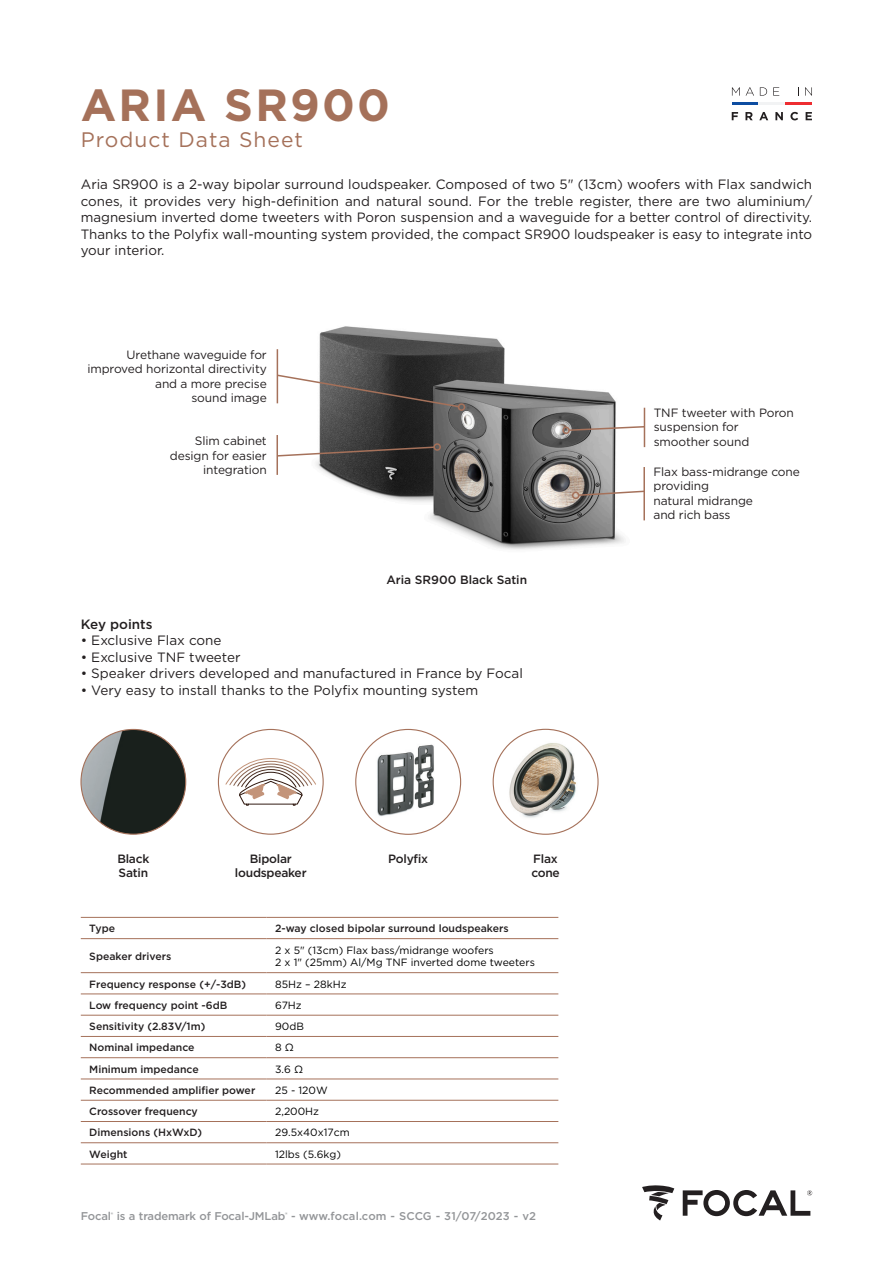
<style>
.page{position:relative;width:893px;height:1263px;background:#fff}
.page>*{position:absolute;margin:0;border:0;box-sizing:border-box;transform-origin:0 0}
.t1{font:700 45px "Gotham";letter-spacing:.05em;color:#a5715a}
.t2{font:21px "Gotham";letter-spacing:.05em;color:#a5715a}
.t3{font:13.5px/16.5px "Gotham";color:#231f20;text-align:justify}
.t4{font:500 13.5px "Gotham";color:#231f20}
.t5{font:12px/14.4px "Gotham";letter-spacing:-.01em;color:#231f20;text-align:right}
.Légende_page_1_gauche{font:500 12px/14.4px "Gotham";letter-spacing:-.02em;color:#231f20}
.Légende_page_1_gauche-2{font:500 12px "Gotham";color:#231f20}
.Normal_e{font:500 11.25px "Gotham";letter-spacing:-.015em;color:#939598}
.t6{font:500 10.5px "Gotham";color:#231f20}
.t7{font:10.5px "Gotham";color:#010101}
</style>
<div class="page">
<img style="left:316px;top:326px;width:309px;height:224px">
<svg style="left:225px;top:758px;width:92px;height:48px"></svg>
<img style="left:81px;top:729px;width:105px;height:105px;border-radius:52px">
<img style="left:370px;top:742px;width:64px;height:81px">
<img style="left:500px;top:729px;width:92px;height:105px">
<svg style="left:642px;top:1185px;width:32px;height:35px"></svg>
<svg style="left:683px;top:1190px;width:129px;height:26px"></svg>
<svg style="left:577px;top:490px;width:66px;height:7px"></svg>
<div style="left:572px;top:492px;width:7px;height:7px;border:2px solid #a5715a;border-radius:50%"></div>
<hr style="left:643px;top:467px;width:2px;height:53px;background:#a5715a">
<svg style="left:567px;top:425px;width:79px;height:7px"></svg>
<div style="left:562px;top:427px;width:8px;height:7px;border:2px solid #a5715a;border-radius:50%"></div>
<hr style="left:644px;top:408px;width:1px;height:39px;background:#a5715a">
<svg style="left:277px;top:374px;width:183px;height:34px"></svg>
<div style="left:458px;top:403px;width:7px;height:8px;border:2px solid #a5715a;border-radius:50%"></div>
<hr style="left:277px;top:349px;width:1px;height:54px;background:#a5715a">
<hr style="left:276px;top:435px;width:2px;height:40px;background:#a5715a">
<svg style="left:276px;top:446px;width:160px;height:11px"></svg>
<div style="left:433px;top:443px;width:8px;height:8px;border:2px solid #a5715a;border-radius:50%"></div>
<hr style="left:81px;top:917px;width:186px;height:1px;background:#a5715a">
<hr style="left:267px;top:917px;width:291px;height:1px;background:#a5715a">
<hr style="left:81px;top:938px;width:186px;height:1px;background:#a5715a">
<hr style="left:267px;top:938px;width:291px;height:1px;background:#a5715a">
<hr style="left:81px;top:972px;width:186px;height:1px;background:#a5715a">
<hr style="left:267px;top:972px;width:291px;height:1px;background:#a5715a">
<hr style="left:81px;top:993px;width:186px;height:1px;background:#a5715a">
<hr style="left:267px;top:993px;width:291px;height:1px;background:#a5715a">
<hr style="left:81px;top:1015px;width:186px;height:1px;background:#a5715a">
<hr style="left:267px;top:1015px;width:291px;height:1px;background:#a5715a">
<hr style="left:81px;top:1036px;width:186px;height:1px;background:#a5715a">
<hr style="left:267px;top:1036px;width:291px;height:1px;background:#a5715a">
<hr style="left:81px;top:1057px;width:186px;height:1px;background:#a5715a">
<hr style="left:267px;top:1057px;width:291px;height:1px;background:#a5715a">
<hr style="left:81px;top:1078px;width:186px;height:1px;background:#a5715a">
<hr style="left:267px;top:1078px;width:291px;height:1px;background:#a5715a">
<hr style="left:81px;top:1100px;width:186px;height:1px;background:#a5715a">
<hr style="left:267px;top:1100px;width:291px;height:1px;background:#a5715a">
<hr style="left:81px;top:1121px;width:186px;height:1px;background:#a5715a">
<hr style="left:267px;top:1121px;width:291px;height:1px;background:#a5715a">
<hr style="left:81px;top:1142px;width:186px;height:1px;background:#a5715a">
<hr style="left:267px;top:1142px;width:291px;height:1px;background:#a5715a">
<hr style="left:81px;top:1164px;width:186px;height:1px;background:#a5715a">
<hr style="left:267px;top:1164px;width:291px;height:1px;background:#a5715a">
<svg style="left:732px;top:87px;width:8px;height:9px"></svg>
<svg style="left:746px;top:87px;width:8px;height:9px"></svg>
<svg style="left:760px;top:87px;width:7px;height:9px"></svg>
<svg style="left:773px;top:87px;width:6px;height:9px"></svg>
<svg style="left:805px;top:87px;width:7px;height:9px"></svg>
<svg style="left:732px;top:112px;width:6px;height:8px"></svg>
<svg style="left:745px;top:112px;width:8px;height:8px"></svg>
<svg style="left:759px;top:112px;width:9px;height:8px"></svg>
<svg style="left:775px;top:112px;width:8px;height:8px"></svg>
<svg style="left:790px;top:112px;width:8px;height:8px"></svg>
<svg style="left:806px;top:112px;width:6px;height:8px"></svg>
<hr style="left:732px;top:102px;width:26px;height:2px;background:#0d4da1">
<hr style="left:785px;top:102px;width:27px;height:2px;background:#ee2d31">
<hr style="left:758px;top:102px;width:27px;height:2px;background:#f2f3f4">
<p class="t1" style="left:81px;top:75px;width:311px">ARIA SR900</p>
<p class="t2" style="left:81px;top:126px;width:224px">Product Data Sheet</p>
<p class="t3" style="left:81px;top:176px;width:733px">Aria SR900 is a 2-way bipolar surround loudspeaker. Composed of two 5" (13cm) woofers with Flax sandwich cones, it provides very high-definition and natural sound. For the treble register, there are two aluminium/ magnesium inverted dome tweeters with Poron suspension and a waveguide for a better control of directivity.<br>Thanks to the Polyfix wall-mounting system provided, the compact SR900 loudspeaker is easy to integrate into your interior.</p>
<p class="t5" style="left:87px;top:347px;width:181px">Urethane waveguide for improved horizontal directivity and a more precise<br>sound image</p>
<p class="t5" style="left:654px;top:405px;width:142px;text-align:left">TNF tweeter with Poron suspension for</p>
<p class="t5" style="left:195px;top:434px;width:73px">Slim cabinet</p>
<p class="t5" style="left:654px;top:434px;width:97px">smoother sound</p>
<p class="t5" style="left:170px;top:448px;width:98px">design for easier integration</p>
<p class="t5" style="left:653px;top:464px;width:148px;text-align:left">Flax bass-midrange cone providing</p>
<p class="t5" style="left:653px;top:493px;width:101px">natural midrange</p>
<p class="t5" style="left:653px;top:507px;width:79px">and rich bass</p>
<p class="Légende_page_1_gauche-2" style="left:386px;top:571px;width:142px">Aria SR900 Black Satin</p>
<p class="t4" style="left:81px;top:615px;width:73px">Key points</p>
<p class="t3" style="left:81px;top:632px;width:142px">• Exclusive Flax cone</p>
<p class="t3" style="left:81px;top:648px;width:161px">• Exclusive TNF tweeter</p>
<p class="t3" style="left:81px;top:665px;width:444px">• Speaker drivers developed and manufactured in France by Focal</p>
<p class="t3" style="left:81px;top:681px;width:399px">• Very easy to install thanks to the Polyfix mounting system</p>
<p class="Légende_page_1_gauche" style="left:117px;top:851px;width:34px">Black<br>Satin</p>
<p class="Légende_page_1_gauche" style="left:235px;top:851px;width:73px;text-align:center">Bipolar loudspeaker</p>
<p class="Légende_page_1_gauche" style="left:388px;top:851px;width:42px">Polyfix</p>
<p class="Légende_page_1_gauche" style="left:531px;top:851px;width:30px">Flax cone</p>
<p class="t6" style="left:89px;top:922px;width:27px">Type</p>
<p class="t6" style="left:275px;top:922px;width:235px">2-way closed bipolar surround loudspeakers</p>
<p class="t6" style="left:89px;top:949px;width:84px">Speaker drivers</p>
<p class="t7" style="left:275px;top:943px;width:220px">2 x 5" (13cm) Flax bass/midrange woofers</p>
<p class="t7" style="left:275px;top:955px;width:261px">2 x 1" (25mm) Al/Mg TNF inverted dome tweeters</p>
<p class="t6" style="left:89px;top:977px;width:158px">Frequency response (+/-3dB)</p>
<p class="t7" style="left:275px;top:977px;width:73px">85Hz – 28kHz</p>
<p class="t6" style="left:89px;top:998px;width:140px">Low frequency point -6dB</p>
<p class="t7" style="left:275px;top:998px;width:28px">67Hz</p>
<p class="t6" style="left:89px;top:1019px;width:118px">Sensitivity (2.83V/1m)</p>
<p class="t7" style="left:275px;top:1019px;width:30px">90dB</p>
<p class="t6" style="left:89px;top:1041px;width:107px">Nominal impedance</p>
<p class="t7" style="left:275px;top:1041px;width:20px">8 Ώ</p>
<p class="t6" style="left:89px;top:1062px;width:111px">Minimum impedance</p>
<p class="t7" style="left:275px;top:1062px;width:30px">3.6 Ώ</p>
<p class="t6" style="left:89px;top:1083px;width:168px">Recommended amplifier power</p>
<p class="t7" style="left:275px;top:1083px;width:54px">25 - 120W</p>
<p class="t6" style="left:89px;top:1104px;width:110px">Crossover frequency</p>
<p class="t7" style="left:275px;top:1104px;width:45px">2,200Hz</p>
<p class="t6" style="left:89px;top:1126px;width:114px">Dimensions (HxWxD)</p>
<p class="t7" style="left:275px;top:1126px;width:76px">29.5x40x17cm</p>
<p class="t6" style="left:89px;top:1147px;width:40px">Weight</p>
<p class="t7" style="left:275px;top:1147px;width:67px">12lbs (5.6kg)</p>
<p class="Normal_e" style="left:81px;top:1209px;width:457px">Focal<sup>®</sup> is a trademark of Focal-JMLab<sup>®</sup> - www.focal.com - SCCG - 31/07/2023 - v2</p>
</div>
